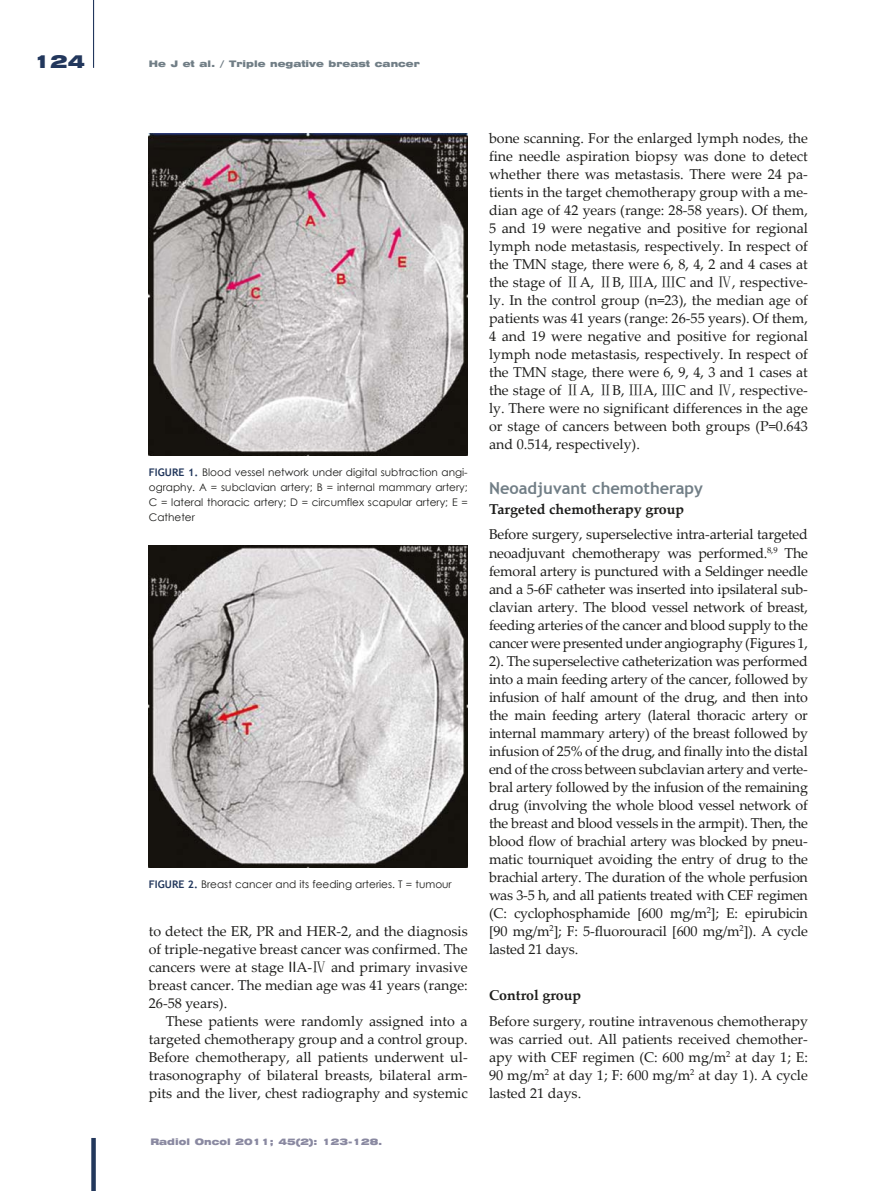
<style>
.page{position:relative;width:893px;height:1191px;background:#fff}
.page>*{position:absolute;margin:0;border:0;box-sizing:border-box;transform-origin:0 0}
.t1{font:18px "Swiss 721 Black Extended";color:#22375c}
.t2{font:700 16.5px "Trebuchet MS";color:#717e86}
.t3{font:14.25px/18px "Palatino Linotype";color:#1d1d1b;text-align:justify}
.t4{font:700 14.25px "Palatino Linotype";color:#1d1d1b}
.t5{font:10.5px/15px "Century Gothic";color:#1d1d1b;text-align:justify}
.t6{font:9px "Swiss 721 Black Extended";color:#717e86}
.t7{font:9px "Swiss 721 Black Extended";color:#8a89a1}
.s1{font-family:"Trebuchet MS";font-weight:700;color:#22375c}
.s2{font-family:"Arial"}
.s3{font-family:"Sim Sun"}
</style>
<div class="page">
<div style="left:91px;top:1138px;width:5px;height:53px;background:#22375c"></div>
<hr style="left:93px;top:0;width:1px;height:68px;background:#22375c">
<img style="left:149px;top:134px;width:319px;height:321px">
<img style="left:149px;top:545px;width:319px;height:322px">
<p class="t1" style="left:33px;top:54px;width:53px">124</p>
<p class="t6" style="left:149px;top:60px;width:273px">He J et al. / Triple negative breast cancer</p>
<p class="t5" style="left:149px;top:464px;width:320px"><span class="s1">FIGURE 1.</span> Blood vessel network under digital subtraction angi&shy;ography. A = subclavian artery; B = internal mammary artery; C = lateral thoracic artery; D = circumflex scapular artery; E = Catheter</p>
<p class="t5" style="left:149px;top:876px;width:304px"><span class="s1">FIGURE 2.</span> Breast cancer and its feeding arteries. T = tumour</p>
<p class="t3" style="left:149px;top:923px;width:320px">to detect the ER, PR and HER-2, and the diagnosis of triple-negative breast cancer was confirmed. The cancers were at stage <span class="s2">II</span>A-<span class="s3">Ⅳ</span> and primary invasive breast cancer. The median age was 41 years (range:<br>26-58 years).</p>
<p class="t3" style="left:149px;top:1013px;width:320px;text-indent:17px">These patients were randomly assigned into a targeted chemotherapy group and a control group.<br>Before chemotherapy, all patients underwent ul&shy;trasonography of bilateral breasts, bilateral arm&shy;pits and the liver, chest radiography and systemic</p>
<p class="t7" style="left:150px;top:1138px;width:234px">Radiol Oncol 2011; 45(2): 123-128.</p>
<p class="t3" style="left:489px;top:131px;width:320px">bone scanning. For the enlarged lymph nodes, the fine needle aspiration biopsy was done to detect whether there was metastasis. There were 24 pa&shy;tients in the target chemotherapy group with a me&shy;dian age of 42 years (range: 28-58 years). Of them, 5 and 19 were negative and positive for regional lymph node metastasis, respectively. In respect of the TMN stage, there were 6, 8, 4, 2 and 4 cases at the stage of <span class="s3">Ⅱ</span>A, <span class="s3">Ⅱ</span>B, <span class="s3">Ⅲ</span>A, <span class="s3">Ⅲ</span>C and <span class="s3">Ⅳ</span>, respective&shy;ly. In the control group (n=23), the median age of patients was 41 years (range: 26-55 years). Of them, 4 and 19 were negative and positive for regional lymph node metastasis, respectively. In respect of the TMN stage, there were 6, 9, 4, 3 and 1 cases at the stage of <span class="s3">Ⅱ</span>A, <span class="s3">Ⅱ</span>B, <span class="s3">Ⅲ</span>A, <span class="s3">Ⅲ</span>C and <span class="s3">Ⅳ</span>, respective&shy;ly. There were no significant differences in the age or stage of cancers between both groups (P=0.643 and 0.514, respectively).</p>
<p class="t2" style="left:489px;top:479px;width:216px">Neoadjuvant chemotherapy</p>
<p class="t4" style="left:489px;top:503px;width:197px">Targeted chemotherapy group</p>
<p class="t3" style="left:489px;top:527px;width:320px">Before surgery, superselective intra-arterial targeted neoadjuvant chemotherapy was performed.<sup>8,9</sup> The femoral artery is punctured with a Seldinger needle and a 5-6F catheter was inserted into ipsilateral sub&shy;clavian artery. The blood vessel network of breast, feeding arteries of the cancer and blood supply to the cancer were presented under angiography (Figures 1, 2). The superselective catheterization was performed into a main feeding artery of the cancer, followed by infusion of half amount of the drug, and then into the main feeding artery (lateral thoracic artery or internal mammary artery) of the breast followed by infusion of 25% of the drug, and finally into the distal end of the cross between subclavian artery and verte&shy;bral artery followed by the infusion of the remaining drug (involving the whole blood vessel network of the breast and blood vessels in the armpit). Then, the blood flow of brachial artery was blocked by pneu&shy;matic tourniquet avoiding the entry of drug to the brachial artery. The duration of the whole perfusion was 3-5 h, and all patients treated with CEF regimen (C: cyclophosphamide [600 mg/m<sup>2</sup>]; E: epirubicin [90 mg/m<sup>2</sup>]; F: 5-fluorouracil [600 mg/m<sup>2</sup>]). A cycle lasted 21 days.</p>
<p class="t4" style="left:489px;top:989px;width:94px">Control group</p>
<p class="t3" style="left:489px;top:1013px;width:320px">Before surgery, routine intravenous chemotherapy was carried out. All patients received chemother&shy;apy with CEF regimen (C: 600 mg/m<sup>2</sup> at day 1; E:<br>90 mg/m<sup>2</sup> at day 1; F: 600 mg/m<sup>2</sup> at day 1). A cycle lasted 21 days.</p>
</div>
